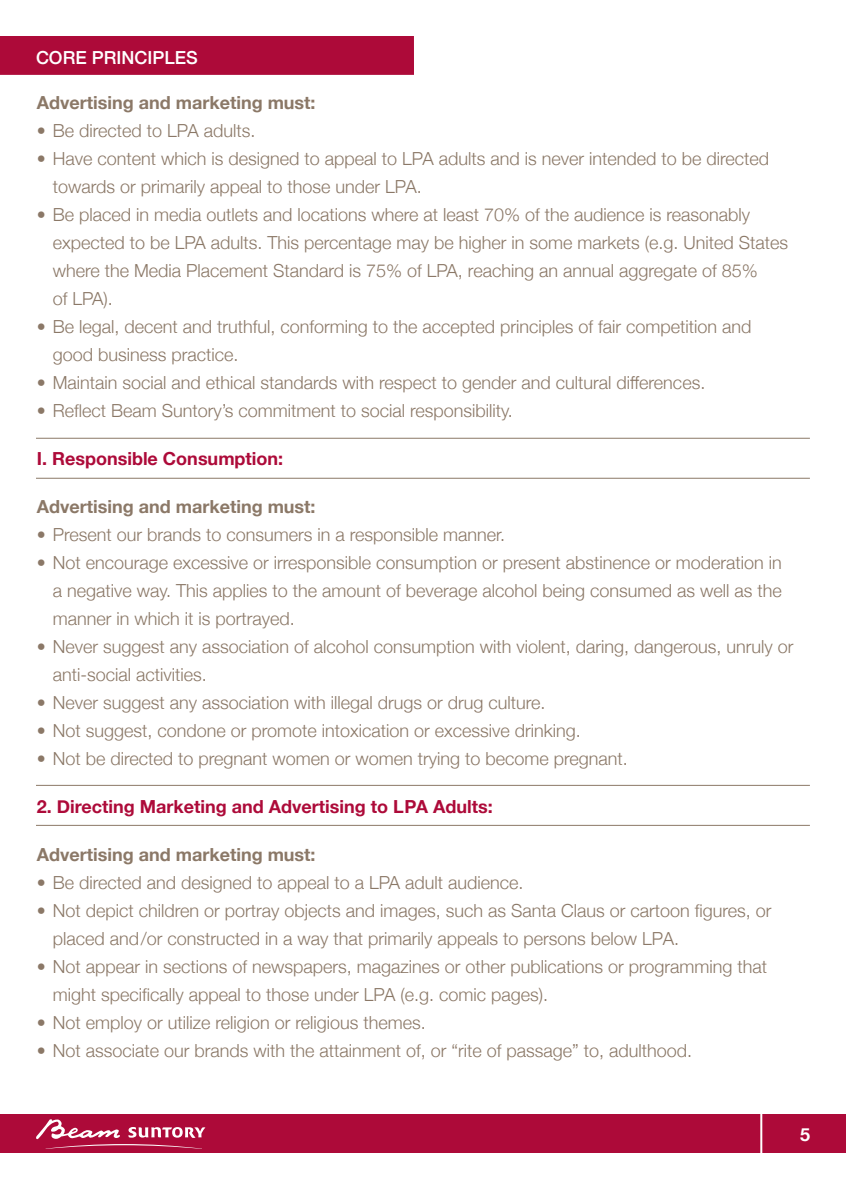
<style>
.page{position:relative;width:846px;height:1188px;background:#fff}
.page>*{position:absolute;margin:0;border:0;box-sizing:border-box;transform-origin:0 0}
.t1{font:300 18px/28px "Helvetica Neue";color:#8b7867}
.t2{font:700 18px "Helvetica Neue";color:#8b7867}
.t3{font:700 18px "Helvetica Neue";color:#ad0a39}
.t4{font:500 18px "Helvetica Neue";color:#fff}
.t5{font:700 18px "Helvetica Neue";color:#fff}
</style>
<div class="page">
<hr style="left:36px;top:438px;width:774px;height:1px;background:#8b7867">
<hr style="left:36px;top:478px;width:774px;height:1px;background:#8b7867">
<hr style="left:36px;top:785px;width:774px;height:1px;background:#8b7867">
<hr style="left:36px;top:825px;width:774px;height:1px;background:#8b7867">
<div style="left:0;top:36px;width:414px;height:39px;background:#ad0a39"></div>
<div style="left:0;top:1115px;width:846px;height:38px;background:#ad0a39"></div>
<hr style="left:760px;top:1104px;width:2px;height:57px;background:#fff">
<svg style="left:36px;top:1119px;width:169px;height:30px"></svg>
<p class="t4" style="left:36px;top:43px;width:163px">CORE PRINCIPLES</p>
<p class="t2" style="left:37px;top:88px;width:280px">Advertising and marketing must:</p>
<p class="t1" style="left:37px;top:115px;width:220px">• Be directed to LPA adults.</p>
<p class="t1" style="left:53px;top:143px;width:718px;text-indent:-16px">• Have content which is designed to appeal to LPA adults and is never intended to be directed towards or primarily appeal to those under LPA.</p>
<p class="t1" style="left:53px;top:199px;width:737px;text-indent:-16px">• Be placed in media outlets and locations where at least 70% of the audience is reasonably expected to be LPA adults. This percentage may be higher in some markets (e.g. United States where the Media Placement Standard is 75% of LPA, reaching an annual aggregate of 85%<br>of LPA).</p>
<p class="t1" style="left:53px;top:311px;width:700px;text-indent:-16px">• Be legal, decent and truthful, conforming to the accepted principles of fair competition and good business practice.</p>
<p class="t1" style="left:37px;top:367px;width:670px">• Maintain social and ethical standards with respect to gender and cultural differences.</p>
<p class="t1" style="left:37px;top:395px;width:478px">• Reflect Beam Suntory’s commitment to social responsibility.</p>
<p class="t3" style="left:37px;top:444px;width:248px">I. Responsible Consumption:</p>
<p class="t2" style="left:37px;top:492px;width:280px">Advertising and marketing must:</p>
<p class="t1" style="left:37px;top:519px;width:470px">• Present our brands to consumers in a responsible manner.</p>
<p class="t1" style="left:53px;top:547px;width:731px;text-align:justify;text-indent:-16px">• Not encourage excessive or irresponsible consumption or present abstinence or moderation in a negative way. This applies to the amount of beverage alcohol being consumed as well as the manner in which it is portrayed.</p>
<p class="t1" style="left:53px;top:631px;width:742px;text-indent:-16px">• Never suggest any association of alcohol consumption with violent, daring, dangerous, unruly or anti-social activities.</p>
<p class="t1" style="left:37px;top:687px;width:510px">• Never suggest any association with illegal drugs or drug culture.</p>
<p class="t1" style="left:37px;top:715px;width:546px">• Not suggest, condone or promote intoxication or excessive drinking.</p>
<p class="t1" style="left:37px;top:743px;width:593px">• Not be directed to pregnant women or women trying to become pregnant.</p>
<p class="t3" style="left:37px;top:792px;width:458px">2. Directing Marketing and Advertising to LPA Adults:</p>
<p class="t2" style="left:37px;top:840px;width:280px">Advertising and marketing must:</p>
<p class="t1" style="left:37px;top:867px;width:488px">• Be directed and designed to appeal to a LPA adult audience.</p>
<p class="t1" style="left:53px;top:895px;width:720px;text-indent:-16px">• Not depict children or portray objects and images, such as Santa Claus or cartoon figures, or placed and/or constructed in a way that primarily appeals to persons below LPA.</p>
<p class="t1" style="left:53px;top:951px;width:716px;text-indent:-16px">• Not appear in sections of newspapers, magazines or other publications or programming that might specifically appeal to those under LPA (e.g. comic pages).</p>
<p class="t1" style="left:37px;top:1007px;width:391px">• Not employ or utilize religion or religious themes.</p>
<p class="t1" style="left:37px;top:1035px;width:657px">• Not associate our brands with the attainment of, or “rite of passage” to, adulthood.</p>
<p class="t5" style="left:800px;top:1120px;width:12px">5</p>
</div>
